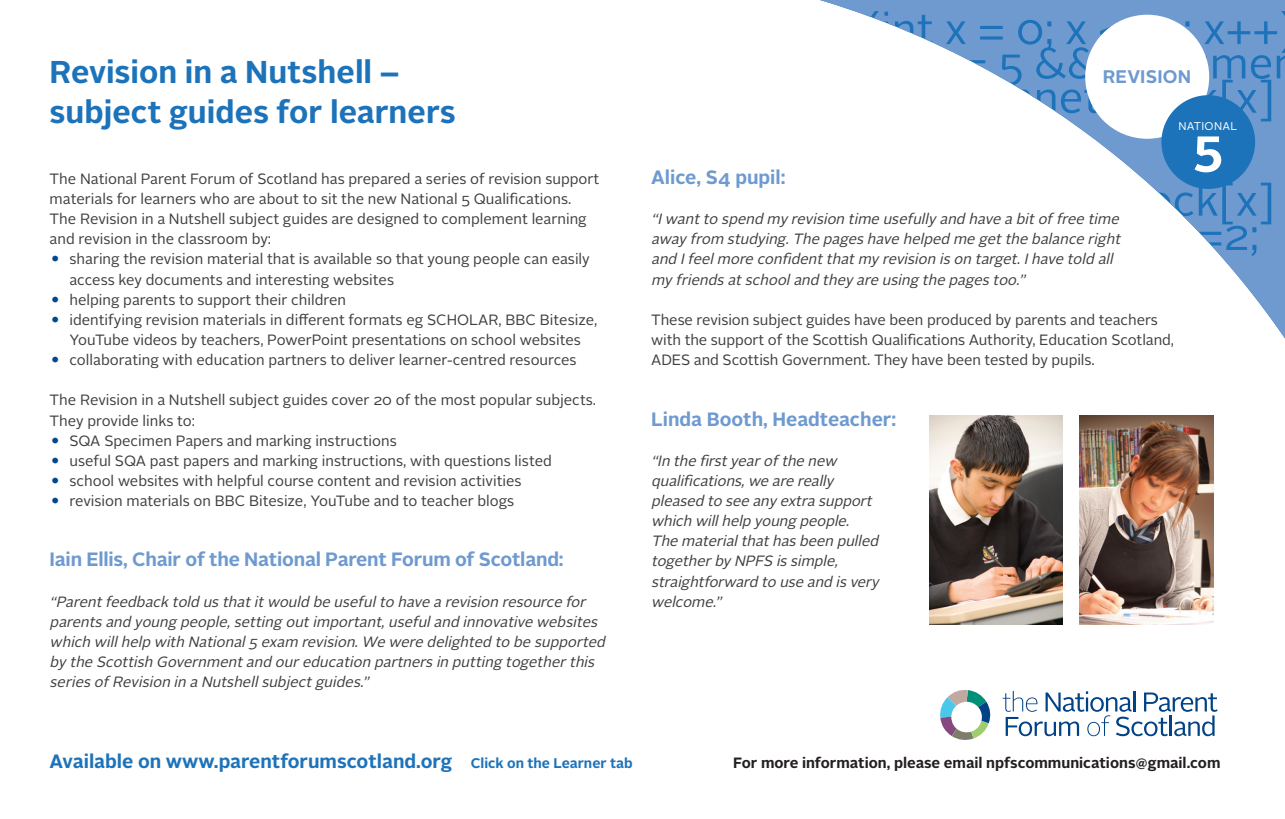
<style>
.page{position:relative;width:1285px;height:819px;background:#fff}
.page>*{position:absolute;margin:0;border:0;box-sizing:border-box;transform-origin:0 0}
.t1{font:700 50.4px "Alright Sans";color:#fff}
.heading{font:700 31.5px "Alright Sans";color:#1d73ba}
.body_bold{font:700 19.25px "Alright Sans";letter-spacing:-.01em;color:#6f9ad0}
.body_bold-2{font:700 19.25px "Alright Sans";color:#1d73ba}
.t2{font:700 18.2px "Alright Sans";letter-spacing:.01em;color:#6f9ad0}
.body{font:14.88px/20.1px "Alright Sans";color:#3e3e3f}
.body-2{font:italic 14.88px/20.1px "Alright Sans";color:#3e3e3f}
.body_bold-3{font:700 14.88px "Alright Sans";color:#231f20}
.t3{font:11.2px "Alright Sans";letter-spacing:.025em;color:#fff}
.s1{font-size:21px;color:#01478d}
.s2{font-size:14px}
</style>
<div class="page">
<img style="left:929px;top:415px;width:289px;height:325px">
<svg style="left:820px;top:0;width:465px;height:339px"></svg>
<div style="left:1085px;top:15px;width:124px;height:124px;background:#fff;border-radius:50%"></div>
<div style="left:1161px;top:95px;width:94px;height:94px;background:#1d73ba;border-radius:50%"></div>
<p class="heading" style="left:50px;top:50px;width:351px">Revision in a Nutshell –</p>
<p class="heading" style="left:50px;top:90px;width:408px">subject guides for learners</p>
<p class="body" style="left:50px;top:169px;width:551px">The National Parent Forum of Scotland has prepared a series of revision support materials for learners who are about to sit the new National 5 Qualifications.<br>The Revision in a Nutshell subject guides are designed to complement learning and revision in the classroom by:</p>
<p class="body" style="left:69px;top:249px;width:522px;text-indent:-20px"><span class="s1">•</span> sharing the revision material that is available so that young people can easily access key documents and interesting websites</p>
<p class="body" style="left:50px;top:290px;width:298px"><span class="s1">•</span> helping parents to support their children</p>
<p class="body" style="left:50px;top:310px;width:549px;text-align:center"><span class="s1">•</span> identifying revision materials in different formats eg SCHOLAR, BBC Bitesize,<br>YouTube videos by teachers, PowerPoint presentations on school websites</p>
<p class="body" style="left:50px;top:350px;width:529px"><span class="s1">•</span> collaborating with education partners to deliver learner-centred resources</p>
<p class="body" style="left:50px;top:390px;width:548px">The Revision in a Nutshell subject guides cover 20 of the most popular subjects.<br>They provide links to:</p>
<p class="body" style="left:50px;top:430px;width:349px"><span class="s1">•</span> SQA Specimen Papers and marking instructions</p>
<p class="body" style="left:50px;top:451px;width:504px"><span class="s1">•</span> useful SQA past papers and marking instructions, with questions listed</p>
<p class="body" style="left:50px;top:471px;width:473px"><span class="s1">•</span> school websites with helpful course content and revision activities</p>
<p class="body" style="left:50px;top:491px;width:466px"><span class="s1">•</span> revision materials on BBC Bitesize, YouTube and to teacher blogs</p>
<p class="body_bold" style="left:50px;top:546px;width:515px">Iain Ellis, Chair of the National Parent Forum of Scotland:</p>
<p class="body-2" style="left:50px;top:591px;width:561px">“Parentfeedbacktold usthatitwould be usefulto have arevision resource for parentsand young people,setting outimportant,usefuland innovative websites which willhelp with National5 exam revision.We were delighted to be supported bythe Scottish Governmentand oureducation partnersin putting togetherthis seriesofRevision in aNutshellsubjectguides.”</p>
<p class="t2" style="left:1103px;top:64px;width:90px">REVISION</p>
<p class="t3" style="left:1178px;top:118px;width:60px">NATIONAL</p>
<p class="t1" style="left:1192px;top:112px;width:32px">5</p>
<p class="body_bold" style="left:651px;top:164px;width:136px">Alice, S4 pupil:</p>
<p class="body-2" style="left:651px;top:209px;width:475px">“Iwantto spend myrevision time usefullyand have abitoffree time awayfrom studying.The pageshave helped me getthe balance right and Ifeelmore confidentthatmyrevision ison target.Ihave told all myfriendsatschooland theyare using the pagestoo.”</p>
<p class="body" style="left:651px;top:310px;width:524px">These revision subject guides have been produced by parents and teachers with the support of the Scottish Qualifications Authority, Education Scotland,<br>ADES and Scottish Government. They have been tested by pupils.</p>
<p class="body_bold" style="left:651px;top:405px;width:246px">Linda Booth, Headteacher:</p>
<p class="body-2" style="left:651px;top:451px;width:233px">“In the firstyearofthe new qualifications,we are really pleased to see anyextrasupport which willhelp young people.<br>The materialthathasbeen pulled togetherbyNPFS issimple, straightforward to use and isvery welcome.”</p>
<p class="body_bold-2" style="left:50px;top:747px;width:584px">Available on www.parentforumscotland.org <span class="s2">Click on the Learner tab</span></p>
<p class="body_bold-3" style="left:733px;top:752px;width:489px">For more information, please email npfscommunications@gmail.com</p>
</div>
